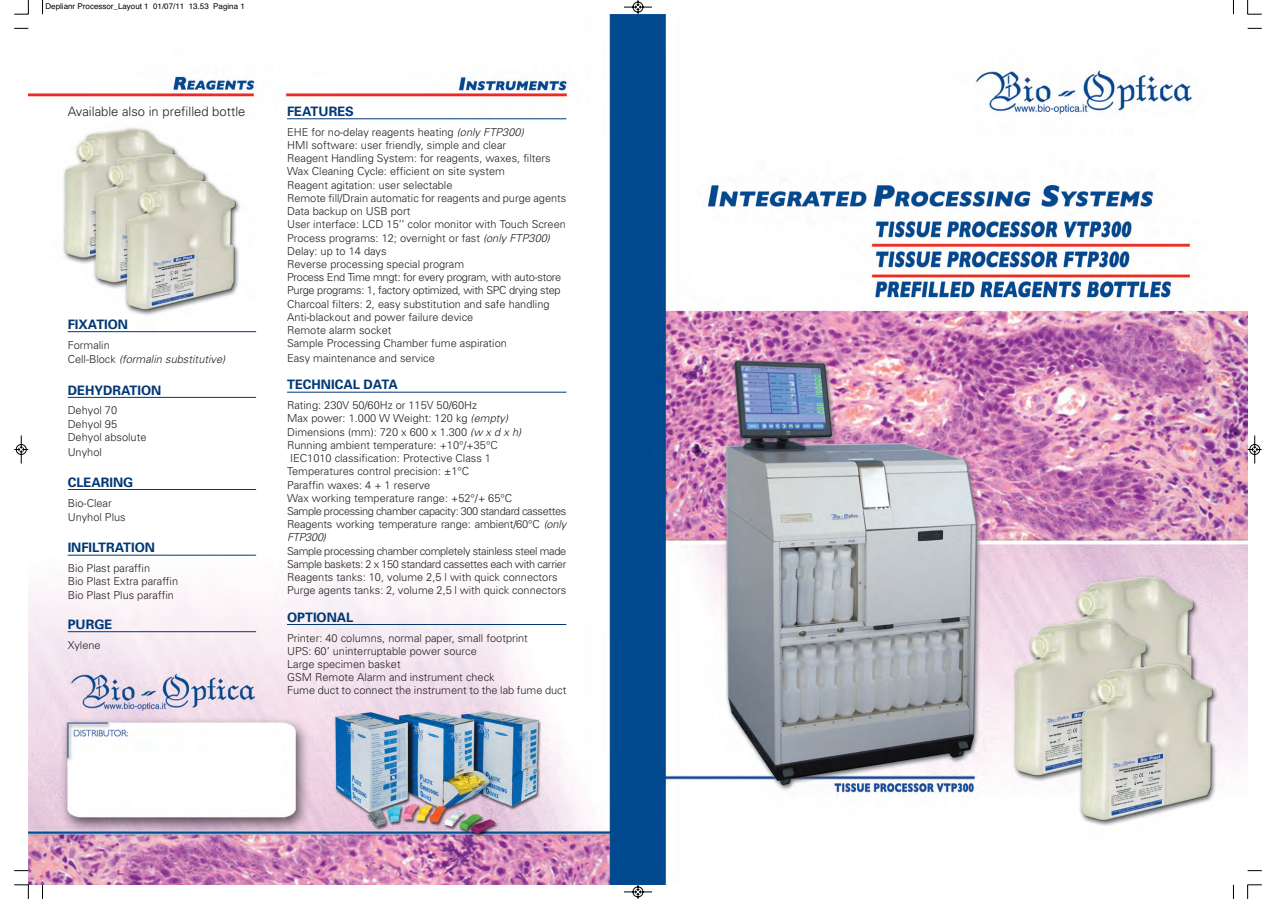
<style>
.page{position:relative;width:1276px;height:899px;background:#fff}
.page>*{position:absolute;margin:0;border:0;box-sizing:border-box;transform-origin:0 0}
.t1{font:700 13px "Univers";color:#013874}
.t2{font:300 13px "Univers";color:#231f20}
.t3{font:300 11px/13.2px "Univers";color:#231f20}
.t4{font:300 11px/13.2px "Univers";letter-spacing:-.025em;color:#231f20}
.t5{font:italic 300 11px/14.6px "Univers";color:#231f20}
.t6{font:8px "Helvetica";color:#000}
.s1{font-style:normal}
.s2{font-style:italic}
</style>
<div class="page">
<img style="left:28px;top:14px;width:1219px;height:870px">
<hr style="left:68px;top:331px;width:188px;height:1px;background:#013874">
<hr style="left:68px;top:397px;width:188px;height:1px;background:#013874">
<hr style="left:68px;top:489px;width:188px;height:1px;background:#013874">
<hr style="left:68px;top:555px;width:188px;height:1px;background:#013874">
<hr style="left:68px;top:631px;width:188px;height:1px;background:#013874">
<hr style="left:287px;top:118px;width:279px;height:1px;background:#013874">
<hr style="left:287px;top:392px;width:279px;height:1px;background:#013874">
<hr style="left:287px;top:624px;width:279px;height:1px;background:#013874">
<svg style="left:42px;top:0;width:1px;height:14px"></svg>
<svg style="left:14px;top:28px;width:14px;height:1px"></svg>
<svg style="left:1233px;top:0;width:1px;height:14px"></svg>
<svg style="left:1247px;top:28px;width:14px;height:1px"></svg>
<svg style="left:42px;top:884px;width:1px;height:15px"></svg>
<svg style="left:14px;top:870px;width:14px;height:1px"></svg>
<svg style="left:1233px;top:884px;width:1px;height:15px"></svg>
<svg style="left:1247px;top:870px;width:14px;height:1px"></svg>
<svg style="left:14px;top:0;width:15px;height:15px"></svg>
<svg style="left:1247px;top:0;width:14px;height:15px"></svg>
<svg style="left:14px;top:884px;width:15px;height:15px"></svg>
<svg style="left:1247px;top:884px;width:14px;height:15px"></svg>
<svg style="left:623px;top:0;width:29px;height:15px"></svg>
<svg style="left:623px;top:884px;width:29px;height:15px"></svg>
<svg style="left:14px;top:435px;width:15px;height:29px"></svg>
<svg style="left:1247px;top:435px;width:15px;height:29px"></svg>
<p class="t6" style="left:46px;top:3px;width:201px">Deplianr Processor_Layout 1 01/07/11 13.53 Pagina 1</p>
<p class="t2" style="left:68px;top:107px;width:179px">Available also in prefilled bottle</p>
<p class="t1" style="left:68px;top:319px;width:62px">FIXATION</p>
<p class="t5" style="left:68px;top:338px;width:161px"><span class="s1">Formalin<br>C e l l - B l o c k</span> (formalin substitutive)</p>
<p class="t1" style="left:68px;top:385px;width:95px">DEHYDRATION</p>
<p class="t3" style="left:68px;top:405px;width:80px">Dehyol 70<br>Dehyol 95<br>Dehyol absolute</p>
<p class="t3" style="left:68px;top:446px;width:36px">Unyhol</p>
<p class="t1" style="left:68px;top:477px;width:67px">CLEARING</p>
<p class="t3" style="left:68px;top:496px;width:59px;line-height:14.6px">Bio-Clear<br>Unyhol Plus</p>
<p class="t1" style="left:68px;top:543px;width:89px">INFILTRATION</p>
<p class="t3" style="left:68px;top:563px;width:112px">Bio Plast paraffin<br>Bio Plast Extra paraffin<br>Bio Plast Plus paraffin</p>
<p class="t1" style="left:68px;top:619px;width:46px">PURGE</p>
<p class="t3" style="left:68px;top:639px;width:34px">Xylene</p>
<p class="t1" style="left:287px;top:107px;width:68px">FEATURES</p>
<p class="t3" style="left:287px;top:126px;width:281px">EHE for no-delay reagents heating <span class="s2">(only FTP300)<br></span>HMI software: user friendly, simple and clear<br>Reagent Handling System: for reagents, waxes, filters Wax Cleaning Cycle: efficient on site system<br>Reagent agitation: user selectable<br>Remote fill/Drain automatic for reagents and purge agents Data backup on USB port<br>User interface: LCD 15’’ color monitor with Touch Screen Process programs: 12; overnight or fast <span class="s2">(only FTP300)<br></span>Delay: up to 14 days<br>Reverse processing special program<br>Process End Time mngt: for every program, with auto-store Purge programs: 1, factory optimized, with SPC drying step Charcoal filters: 2, easy substitution and safe handling Anti-blackout and power failure device<br>Remote alarm socket<br>Sample Processing Chamber fume aspiration</p>
<p class="t3" style="left:287px;top:352px;width:149px">Easy maintenance and service</p>
<p class="t1" style="left:287px;top:380px;width:112px">TECHNICAL DATA</p>
<p class="t3" style="left:287px;top:400px;width:281px">Rating: 230V 50/60Hz or 115V 50/60Hz<br>Max power: 1.000 W Weight: 120 kg <span class="s2">(empty)<br></span>Dimensions (mm): 720 x 600 x 1.300 <span class="s2">(w x d x h)<br></span>Running ambient temperature: +10°/+35°C<br>IEC1010 classification: Protective Class 1<br>Temperatures control precision: ±1°C<br>Paraffin waxes: 4 + 1 reserve<br>Wax working temperature range: +52°/+ 65°C<br>Sample processing chamber capacity: 300 standard cassettes Reagents working temperature range: ambient/60°C <span class="s2">(only FTP300)</span></p>
<p class="t4" style="left:287px;top:545px;width:281px">Sample processing chamber completely stainless steel made Sample baskets: 2 x 150 standard cassettes each with carrier Reagents tanks: 10, volume 2,5 l with quick connectors Purge agents tanks: 2, volume 2,5 l with quick connectors</p>
<p class="t1" style="left:287px;top:612px;width:68px">OPTIONAL</p>
<p class="t3" style="left:287px;top:632px;width:281px">Printer: 40 columns, normal paper, small footprint<br>UPS: 60’ uninterruptable power source<br>Large specimen basket<br>GSM Remote Alarm and instrument check<br>Fume duct to connect the instrument to the lab fume duct</p>
</div>
